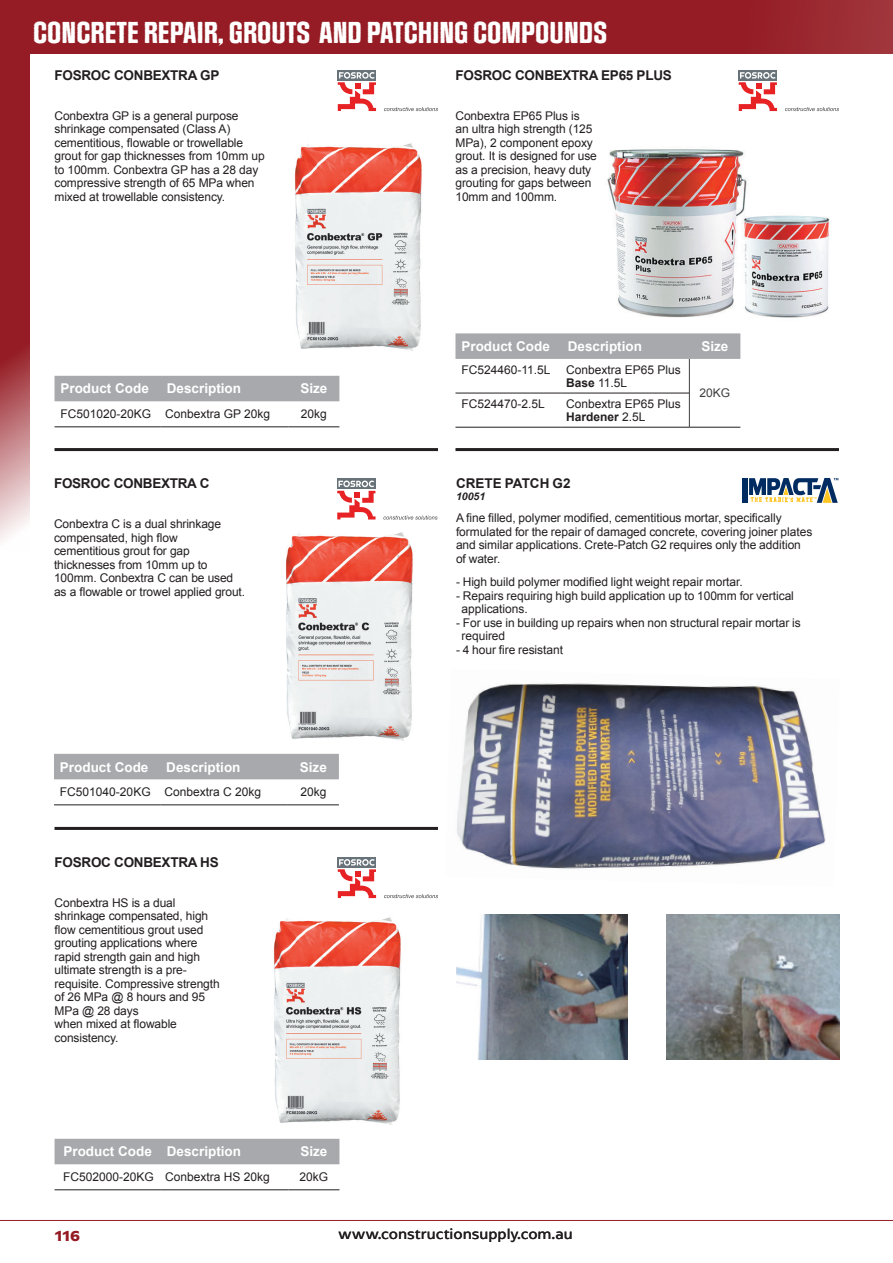
<style>
.page{position:relative;width:893px;height:1263px;background:#fff}
.page>*{position:absolute;margin:0;border:0;box-sizing:border-box;transform-origin:0 0}
.t1{font:25.5px "Social Gothic Rough";color:#fff}
.t2{font:15px "Arpona Sans";color:#231f20}
.t3{font:700 15px "Arpona Sans";color:#951c24}
.t4{font:700 13.5px "Arial";color:#fff}
.t5{font:700 13.5px "Arial";letter-spacing:-.02em;color:#231f20}
.t6{font:700 13.5px "Arial";color:#231f20}
.t7{font:12px/13.5px "Arial";letter-spacing:-.01em;color:#231f20}
.t8{font:12px "Arial";color:#3e3e3f}
.t9{font:italic 700 10.5px "Arial";color:#231f20}
.s1{font-weight:700}
</style>
<div class="page">
<div style="left:0;top:0;width:893px;height:54px;background:#951c24"></div>
<svg style="left:0;top:54px;width:30px;height:487px;background:#a9484e"></svg>
<hr style="left:0;top:1220px;width:893px;height:1px;background:#951c24">
<img style="left:273px;top:917px;width:128px;height:208px">
<img style="left:286px;top:532px;width:127px;height:209px">
<img style="left:294px;top:143px;width:128px;height:208px">
<div style="left:338px;top:70px;width:38px;height:10px;background:#687379"></div>
<svg style="left:338px;top:72px;width:38px;height:39px"></svg>
<svg style="left:384px;top:107px;width:54px;height:4px"></svg>
<div style="left:337px;top:479px;width:38px;height:10px;background:#687379"></div>
<svg style="left:337px;top:480px;width:39px;height:39px"></svg>
<svg style="left:383px;top:515px;width:54px;height:5px"></svg>
<div style="left:338px;top:857px;width:38px;height:10px;background:#687379"></div>
<svg style="left:338px;top:859px;width:38px;height:39px"></svg>
<svg style="left:384px;top:894px;width:54px;height:4px"></svg>
<div style="left:55px;top:376px;width:284px;height:25px;background:#a8a9ad"></div>
<hr style="left:288px;top:427px;width:51px;height:1px;background:#231f20">
<hr style="left:55px;top:427px;width:106px;height:1px;background:#231f20">
<hr style="left:161px;top:427px;width:127px;height:1px;background:#231f20">
<div style="left:54px;top:754px;width:285px;height:25px;background:#a8a9ad"></div>
<hr style="left:54px;top:805px;width:106px;height:1px;background:#231f20">
<hr style="left:160px;top:805px;width:128px;height:1px;background:#231f20">
<hr style="left:288px;top:805px;width:51px;height:1px;background:#231f20">
<div style="left:55px;top:1139px;width:284px;height:25px;background:#a8a9ad"></div>
<hr style="left:288px;top:1189px;width:51px;height:1px;background:#231f20">
<hr style="left:55px;top:1189px;width:106px;height:1px;background:#231f20">
<hr style="left:161px;top:1189px;width:127px;height:1px;background:#231f20">
<img style="left:457px;top:683px;width:369px;height:186px">
<img style="left:457px;top:914px;width:170px;height:145px">
<img style="left:666px;top:914px;width:173px;height:145px">
<div style="left:742px;top:478px;width:5px;height:25px;background:#002c62"></div>
<svg style="left:749px;top:478px;width:89px;height:25px"></svg>
<hr style="left:55px;top:448px;width:383px;height:3px;background:#231f20">
<hr style="left:455px;top:448px;width:384px;height:3px;background:#231f20">
<hr style="left:55px;top:827px;width:383px;height:3px;background:#231f20">
<img style="left:607px;top:111px;width:231px;height:228px">
<div style="left:455px;top:333px;width:285px;height:26px;background:#a8a9ad"></div>
<hr style="left:689px;top:427px;width:51px;height:1px;background:#231f20">
<hr style="left:689px;top:359px;width:1px;height:34px;background:#3e3e3f">
<hr style="left:689px;top:393px;width:1px;height:34px;background:#3e3e3f">
<hr style="left:455px;top:393px;width:107px;height:1px;background:#231f20">
<hr style="left:562px;top:393px;width:127px;height:1px;background:#231f20">
<hr style="left:455px;top:427px;width:107px;height:1px;background:#231f20">
<hr style="left:562px;top:427px;width:127px;height:1px;background:#231f20">
<div style="left:739px;top:70px;width:38px;height:10px;background:#687379"></div>
<svg style="left:739px;top:72px;width:38px;height:39px"></svg>
<svg style="left:785px;top:107px;width:54px;height:4px"></svg>
<h1 class="t1" style="left:33px;top:16px;width:575px">CONCRETE REPAIR, GROUTS AND PATCHING COMPOUNDS</h1>
<p class="t5" style="left:55px;top:66px;width:166px">FOSROC CONBEXTRA GP</p>
<p class="t7" style="left:55px;top:109px;width:212px">Conbextra GP is a general purpose shrinkage compensated (Class A) cementitious, flowable or trowellable grout for gap thicknesses from 10mm up to 100mm. Conbextra GP has a 28 day compressive strength of 65 MPa when mixed at trowellable consistency.</p>
<p class="t4" style="left:60px;top:380px;width:90px">Product Code</p>
<p class="t4" style="left:167px;top:380px;width:76px">Description</p>
<p class="t4" style="left:300px;top:380px;width:29px">Size</p>
<p class="t7" style="left:60px;top:408px;width:211px">FC501020-20KG Conbextra GP 20kg</p>
<p class="t7" style="left:301px;top:408px;width:28px">20kg</p>
<p class="t5" style="left:54px;top:475px;width:157px">FOSROC CONBEXTRA C</p>
<p class="t7" style="left:54px;top:517px;width:193px">Conbextra C is a dual shrinkage compensated, high flow cementitious grout for gap thicknesses from 10mm up to<br>100mm. Conbextra C can be used as a flowable or trowel applied grout.</p>
<p class="t4" style="left:60px;top:758px;width:90px">Product Code</p>
<p class="t4" style="left:166px;top:758px;width:76px">Description</p>
<p class="t4" style="left:300px;top:758px;width:29px">Size</p>
<p class="t7" style="left:60px;top:785px;width:203px">FC501040-20KG Conbextra C 20kg</p>
<p class="t7" style="left:300px;top:785px;width:28px">20kg</p>
<p class="t5" style="left:55px;top:853px;width:166px">FOSROC CONBEXTRA HS</p>
<p class="t7" style="left:55px;top:896px;width:167px">Conbextra HS is a dual shrinkage compensated, high flow cementitious grout used grouting applications where rapid strength gain and high ultimate strength is a pre&shy;requisite. Compressive strength of 26 MPa @ 8 hours and 95<br>MPa @ 28 days<br>when mixed at flowable consistency.</p>
<p class="t4" style="left:63px;top:1143px;width:179px">Product Code Description</p>
<p class="t4" style="left:300px;top:1143px;width:29px">Size</p>
<p class="t7" style="left:63px;top:1170px;width:208px">FC502000-20KG Conbextra HS 20kg</p>
<p class="t7" style="left:300px;top:1170px;width:30px">20kG</p>
<p class="t5" style="left:455px;top:66px;width:218px">FOSROC CONBEXTRA EP65 PLUS</p>
<p class="t7" style="left:455px;top:109px;width:143px">Conbextra EP65 Plus is<br>an ultra high strength (125<br>MPa), 2 component epoxy grout. It is designed for use as a precision, heavy duty grouting for gaps between<br>10mm and 100mm.</p>
<p class="t4" style="left:461px;top:337px;width:90px">Product Code</p>
<p class="t4" style="left:568px;top:337px;width:76px">Description</p>
<p class="t4" style="left:701px;top:337px;width:29px">Size</p>
<p class="t7" style="left:461px;top:363px;width:91px">FC524460-11.5L</p>
<p class="t7" style="left:566px;top:363px;width:116px">Conbextra EP65 Plus<br><span class="s1">Base</span> 11.5L</p>
<p class="t8" style="left:699px;top:385px;width:32px">20KG</p>
<p class="t7" style="left:461px;top:397px;width:85px">FC524470-2.5L</p>
<p class="t7" style="left:566px;top:397px;width:116px">Conbextra EP65 Plus<br><span class="s1">Hardener</span> 2.5L</p>
<p class="t6" style="left:456px;top:475px;width:116px">CRETE PATCH G2</p>
<p class="t9" style="left:456px;top:490px;width:31px">10051</p>
<p class="t7" style="left:456px;top:512px;width:358px">A fine filled, polymer modified, cementitious mortar, specifically formulated for the repair of damaged concrete, covering joiner plates and similar applications. Crete-Patch G2 requires only the addition of water.</p>
<p class="t7" style="left:456px;top:575px;width:288px">- High build polymer modified light weight repair mortar.</p>
<p class="t7" style="left:462px;top:589px;width:334px;text-indent:-6px">- Repairs requiring high build application up to 100mm for vertical applications.</p>
<p class="t7" style="left:462px;top:616px;width:341px;text-indent:-6px">- For use in building up repairs when non structural repair mortar is required</p>
<p class="t7" style="left:456px;top:643px;width:109px">- 4 hour fire resistant</p>
<p class="t3" style="left:55px;top:1227px;width:27px">116</p>
<p class="t2" style="left:338px;top:1224px;width:236px">www.constructionsupply.com.au</p>
</div>
